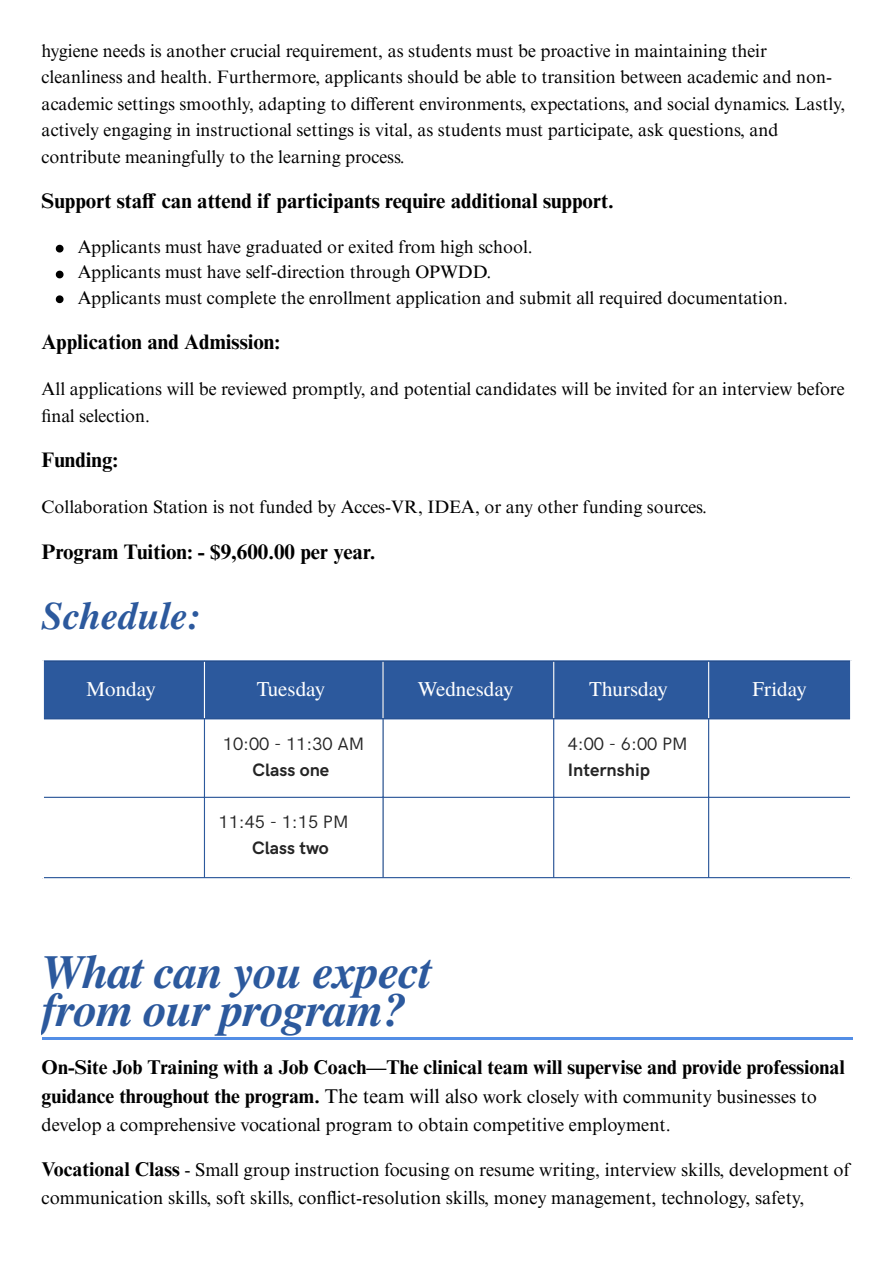
<style>
.page{position:relative;width:894px;height:1263px;background:#fff}
.page>*{position:absolute;margin:0;border:0;box-sizing:border-box;transform-origin:0 0}
.t1{font:italic 700 47.4px/37.8px "Te X Gyre Termes";letter-spacing:-.02em;color:#2c599d}
.t2{font:italic 700 39px "Te X Gyre Termes";color:#2c599d}
.t3{font:700 21px "Times NRMT Pro";color:#000}
.t4{font:21px "Te X Gyre Termes";color:#fff}
.t5{font:700 19.95px "Times NRMT Pro";color:#000}
.t6{font:18.45px/28.2px "Times NRMT Pro";color:#000}
.t7{font:18px/26.4px "Times NRMT Pro";color:#000}
.t8{font:18px/25.8px "HK Grotesk";color:#242424}
.s1{font-weight:700}
.s2{font-weight:700;font-size:19.95px}
.s3{font-size:19.95px}
</style>
<div class="page">
<svg style="left:56px;top:245px;width:7px;height:7px"></svg>
<svg style="left:56px;top:271px;width:7px;height:7px"></svg>
<svg style="left:56px;top:295px;width:7px;height:8px"></svg>
<div style="left:44px;top:662px;width:805px;height:56px;background:#2c599d"></div>
<hr style="left:204px;top:662px;width:1px;height:56px;background:#fff">
<hr style="left:382px;top:662px;width:1px;height:56px;background:#fff">
<hr style="left:553px;top:662px;width:1px;height:56px;background:#fff">
<hr style="left:708px;top:662px;width:1px;height:56px;background:#fff">
<hr style="left:204px;top:719px;width:1px;height:158px;background:#2c599d">
<hr style="left:382px;top:719px;width:1px;height:158px;background:#2c599d">
<hr style="left:553px;top:719px;width:1px;height:158px;background:#2c599d">
<hr style="left:708px;top:719px;width:1px;height:158px;background:#2c599d">
<hr style="left:44px;top:660px;width:805px;height:2px;background:#2c599d">
<hr style="left:44px;top:718px;width:805px;height:1px;background:#2c599d">
<hr style="left:44px;top:797px;width:805px;height:1px;background:#2c599d">
<hr style="left:44px;top:877px;width:805px;height:1px;background:#2c599d">
<hr style="left:42px;top:1037px;width:810px;height:3px;background:#538ee6">
<p class="t7" style="left:42px;top:40px;width:805px">hygiene needs is another crucial requirement, as students must be proactive in maintaining their cleanliness and health. Furthermore, applicants should be able to transition between academic and non&shy;academic settings smoothly, adapting to different environments, expectations, and social dynamics. Lastly, actively engaging in instructional settings is vital, as students must participate, ask questions, and contribute meaningfully to the learning process.</p>
<p class="t3" style="left:42px;top:193px;width:573px">Support staff can attend if participants require additional support.</p>
<p class="t7" style="left:78px;top:236px;width:456px">Applicants must have graduated or exited from high school.</p>
<p class="t7" style="left:78px;top:261px;width:415px">Applicants must have self-direction through OPWDD.</p>
<p class="t7" style="left:78px;top:287px;width:711px">Applicants must complete the enrollment application and submit all required documentation.</p>
<p class="t3" style="left:42px;top:334px;width:240px">Application and Admission:</p>
<p class="t7" style="left:42px;top:377px;width:804px;line-height:27px">All applications will be reviewed promptly, and potential candidates will be invited for an interview before final selection.</p>
<p class="t3" style="left:42px;top:452px;width:78px">Funding:</p>
<p class="t7" style="left:42px;top:496px;width:666px">Collaboration Station is not funded by Acces-VR, IDEA, or any other funding sources.</p>
<p class="t3" style="left:42px;top:544px;width:335px">Program Tuition: - $9,600.00 per year.</p>
<h1 class="t2" style="left:42px;top:587px;width:161px">Schedule:</h1>
<p class="t4" style="left:87px;top:674px;width:71px">Monday</p>
<p class="t4" style="left:257px;top:674px;width:70px">Tuesday</p>
<p class="t4" style="left:417px;top:674px;width:97px">Wednesday</p>
<p class="t4" style="left:589px;top:674px;width:80px">Thursday</p>
<p class="t4" style="left:752px;top:674px;width:56px">Friday</p>
<h1 class="t8" style="left:223px;top:731px;width:143px;text-align:center">10:00 - 11:30 AM<br><span class="s1">Class one</span></h1>
<p class="t8" style="left:567px;top:731px;width:121px">4:00 - 6:00 PM<br><span class="s1">Internship</span></p>
<p class="t8" style="left:252px;top:810px;width:98px;text-indent:-34px">11:45 - 1:15 PM<br><span class="s1">Class two</span></p>
<p class="t1" style="left:42px;top:951px;width:392px">What can you expect from our program?</p>
<p class="t5" style="left:42px;top:1060px;width:804px">On-Site Job Training with a Job Coach—The clinical team will supervise and provide professional</p>
<p class="t6" style="left:42px;top:1084px;width:776px"><span class="s2">guidance throughout the program.</span> <span class="s3">The team will also</span> work closely with community businesses to develop a comprehensive vocational program to obtain competitive employment.</p>
<p class="t6" style="left:42px;top:1158px;width:809px"><span class="s2">Vocational Class</span> - Small group instruction focusing on resume writing, interview skills, development of communication skills, soft skills, conflict-resolution skills, money management, technology, safety,</p>
</div>
